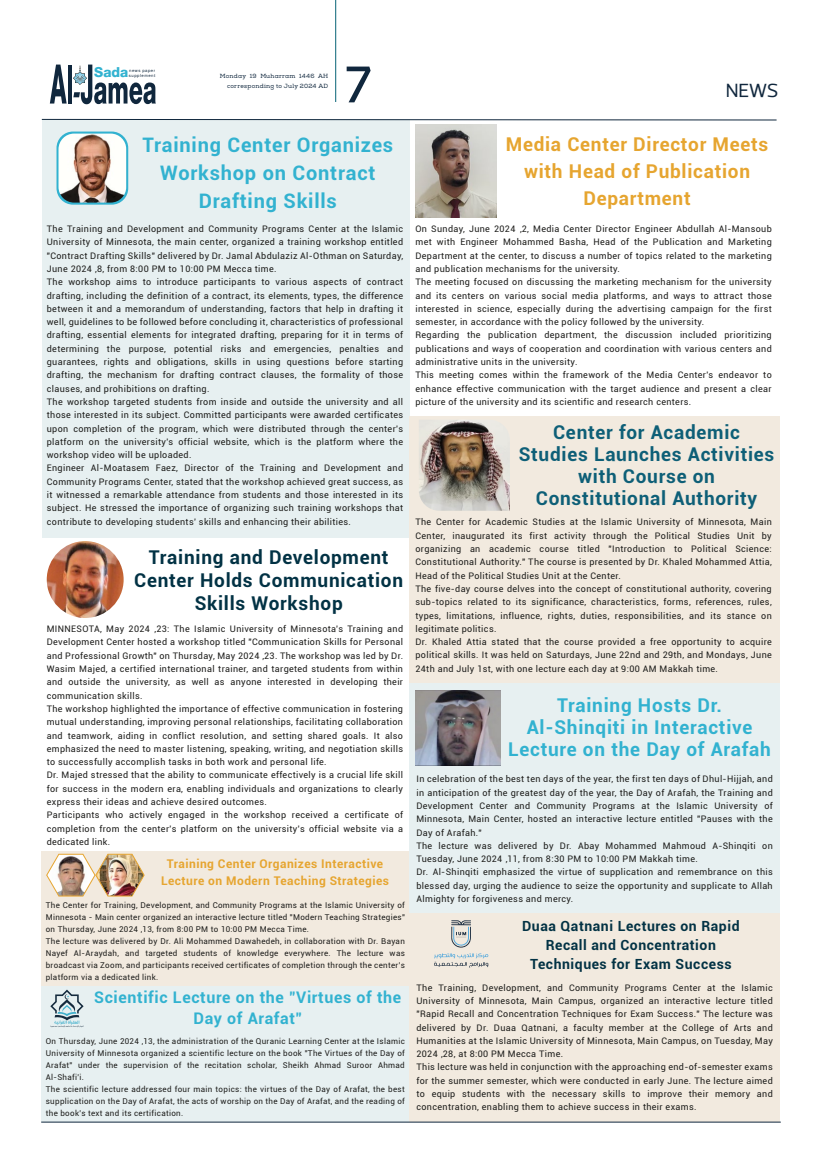
<style>
.page{position:relative;width:822px;height:1176px;background:#fff}
.page>*{position:absolute;margin:0;border:0;box-sizing:border-box;transform-origin:0 0}
.t1{font:51px "Gabriel Sans Cond Medium";color:#10273d}
.t2{font:29px "Somar";color:#10273d}
.t3{font:700 20px/28px "Roboto";letter-spacing:.04em;color:#32b2d0;text-align:center}
.t4{font:700 19px/22px "Roboto";letter-spacing:.04em;color:#0e5f77;text-align:center}
.t5{font:700 19px/22px "Roboto";letter-spacing:.04em;color:#32b2d0;text-align:center}
.t6{font:700 19px/23px "Roboto";letter-spacing:.04em;color:#023244;text-align:center}
.t7{font:700 19px/27px "Roboto";letter-spacing:.04em;color:#e6a530;text-align:center}
.t8{font:700 16px/21px "Roboto";letter-spacing:.04em;color:#32b2d0;text-align:center}
.t9{font:700 14px/19px "Roboto";letter-spacing:.04em;color:#023244;text-align:center}
.t10{font:800 13.8px "Almarai";color:#32b2d0}
.t11{font:700 12px/17px "Roboto";letter-spacing:.04em;color:#e6a530;text-align:center}
.t12{font:9px/13.3px "Roboto";letter-spacing:.04em;color:#1d1d1b}
.t13{font:8px/12px "Roboto";letter-spacing:.04em;color:#1d1d1b}
.t14{font:6px/10px "Nexa Slab";letter-spacing:.04em;color:#10273d;text-align:right}
.t15{font:4.2px/5.5px "Almarai";letter-spacing:.125em;color:#10273d}
</style>
<div class="page">
<div style="left:42px;top:119px;width:367px;height:419px;background:#e7f0f1"></div>
<div style="left:409px;top:416px;width:370px;height:269px;background:#f2eadf"></div>
<div style="left:409px;top:684px;width:370px;height:229px;background:#e7f0f1"></div>
<div style="left:409px;top:914px;width:370px;height:208px;background:#f2eadf"></div>
<div style="left:41px;top:851px;width:368px;height:135px;background:#f2eadf"></div>
<div style="left:41px;top:986px;width:368px;height:136px;background:#e7f0f1"></div>
<svg style="left:41px;top:118px;width:736px;height:3px"></svg>
<hr style="left:41px;top:1122px;width:740px;height:1px;background:#10273d">
<hr style="left:335px;top:0;width:1px;height:102px;background:#066376">
<svg style="left:50px;top:65px;width:17px;height:39px"></svg>
<hr style="left:68px;top:65px;width:4px;height:39px;background:#10273d">
<svg style="left:73px;top:65px;width:83px;height:39px"></svg>
<svg style="left:57px;top:132px;width:71px;height:73px"></svg>
<img style="left:59px;top:134px;width:67px;height:69px">
<img style="left:47px;top:541px;width:77px;height:77px;border-radius:38px">
<img style="left:415px;top:124px;width:82px;height:94px">
<img style="left:419px;top:420px;width:91px;height:91px">
<img style="left:415px;top:691px;width:85px;height:75px">
<svg style="left:434px;top:920px;width:54px;height:48px"></svg>
<img style="left:46px;top:854px;width:99px;height:43px">
<svg style="left:50px;top:990px;width:34px;height:38px"></svg>
<h3 class="t10" style="left:94px;top:62px;width:36px">Sada</h3>
<p class="t15" style="left:129px;top:67px;width:28px">news paper supplement</p>
<p class="t14" style="left:220px;top:71px;width:110px">Monday 19 Muharram 1446 AH corresponding to July 2024 AD</p>
<h1 class="t1" style="left:346px;top:55px;width:29px">7</h1>
<h3 class="t3" style="left:142px;top:130px;width:252px">Training Center Organizes<br>Workshop on Contract<br>Drafting Skills</h3>
<h2 class="t2" style="left:726px;top:76px;width:54px">NEWS</h2>
<h3 class="t7" style="left:506px;top:130px;width:264px">Media Center Director Meets with Head of Publication<br>Department</h3>
<p class="t12" style="left:47px;top:222px;width:358px">The Training and Development and Community Programs Center at the Islamic University of Minnesota, the main center, organized a training workshop entitled "Contract Drafting Skills" delivered by Dr. Jamal Abdulaziz Al-Othman on Saturday, June 2024 ,8, from 8:00 PM to 10:00 PM Mecca time.<br>The workshop aims to introduce participants to various aspects of contract drafting, including the definition of a contract, its elements, types, the difference between it and a memorandum of understanding, factors that help in drafting it well, guidelines to be followed before concluding it, characteristics of professional drafting, essential elements for integrated drafting, preparing for it in terms of determining the purpose, potential risks and emergencies, penalties and guarantees, rights and obligations, skills in using questions before starting drafting, the mechanism for drafting contract clauses, the formality of those clauses, and prohibitions on drafting.<br>The workshop targeted students from inside and outside the university and all those interested in its subject. Committed participants were awarded certificates upon completion of the program, which were distributed through the center's platform on the university's official website, which is the platform where the workshop video will be uploaded.<br>Engineer Al-Moatasem Faez, Director of the Training and Development and Community Programs Center, stated that the workshop achieved great success, as it witnessed a remarkable attendance from students and those interested in its subject. He stressed the importance of organizing such training workshops that contribute to developing students' skills and enhancing their abilities.</p>
<p class="t12" style="left:415px;top:222px;width:358px">On Sunday, June 2024 ,2, Media Center Director Engineer Abdullah Al-Mansoub met with Engineer Mohammed Basha, Head of the Publication and Marketing Department at the center, to discuss a number of topics related to the marketing and publication mechanisms for the university.<br>The meeting focused on discussing the marketing mechanism for the university and its centers on various social media platforms, and ways to attract those interested in science, especially during the advertising campaign for the first semester, in accordance with the policy followed by the university.<br>Regarding the publication department, the discussion included prioritizing publications and ways of cooperation and coordination with various centers and administrative units in the university.<br>This meeting comes within the framework of the Media Center's endeavor to enhance effective communication with the target audience and present a clear picture of the university and its scientific and research centers.</p>
<h3 class="t4" style="left:519px;top:421px;width:257px">Center for Academic<br>Studies Launches Activities with Course on<br>Constitutional Authority</h3>
<p class="t12" style="left:415px;top:515px;width:358px">The Center for Academic Studies at the Islamic University of Minnesota, Main Center, inaugurated its first activity through the Political Studies Unit by organizing an academic course titled "Introduction to Political Science:<br>Constitutional Authority." The course is presented by Dr. Khaled Mohammed Attia, Head of the Political Studies Unit at the Center.<br>The five-day course delves into the concept of constitutional authority, covering sub-topics related to its significance, characteristics, forms, references, rules, types, limitations, influence, rights, duties, responsibilities, and its stance on legitimate politics.<br>Dr. Khaled Attia stated that the course provided a free opportunity to acquire political skills. It was held on Saturdays, June 22nd and 29th, and Mondays, June 24th and July 1st, with one lecture each day at 9:00 AM Makkah time.</p>
<h3 class="t6" style="left:134px;top:545px;width:270px">Training and Development<br>Center Holds Communication<br>Skills Workshop</h3>
<p class="t12" style="left:47px;top:622px;width:358px">MINNESOTA, May 2024 ,23: The Islamic University of Minnesota's Training and Development Center hosted a workshop titled "Communication Skills for Personal and Professional Growth" on Thursday, May 2024 ,23. The workshop was led by Dr.<br>Wasim Majed, a certified international trainer, and targeted students from within and outside the university, as well as anyone interested in developing their communication skills.<br>The workshop highlighted the importance of effective communication in fostering mutual understanding, improving personal relationships, facilitating collaboration and teamwork, aiding in conflict resolution, and setting shared goals. It also emphasized the need to master listening, speaking, writing, and negotiation skills to successfully accomplish tasks in both work and personal life.<br>Dr. Majed stressed that the ability to communicate effectively is a crucial life skill for success in the modern era, enabling individuals and organizations to clearly express their ideas and achieve desired outcomes.<br>Participants who actively engaged in the workshop received a certificate of completion from the center's platform on the university's official website via a dedicated link.</p>
<h3 class="t5" style="left:508px;top:694px;width:264px">Training Hosts Dr.<br>Al-Shinqiti in Interactive<br>Lecture on the Day of Arafah</h3>
<p class="t12" style="left:416px;top:772px;width:358px">In celebration of the best ten days of the year, the first ten days of Dhul-Hijjah, and in anticipation of the greatest day of the year, the Day of Arafah, the Training and Development Center and Community Programs at the Islamic University of Minnesota, Main Center, hosted an interactive lecture entitled "Pauses with the Day of Arafah."<br>The lecture was delivered by Dr. Abay Mohammed Mahmoud A-Shinqiti on Tuesday, June 2024 ,11, from 8:30 PM to 10:00 PM Makkah time.<br>Dr. Al-Shinqiti emphasized the virtue of supplication and remembrance on this blessed day, urging the audience to seize the opportunity and supplicate to Allah Almighty for forgiveness and mercy.</p>
<h3 class="t11" style="left:161px;top:855px;width:229px">Training Center Organizes Interactive<br>Lecture on Modern Teaching Strategies</h3>
<p class="t13" style="left:46px;top:899px;width:361px">The Center for Training, Development, and Community Programs at the Islamic University of Minnesota - Main center organized an interactive lecture titled "Modern Teaching Strategies" on Thursday, June 2024 ,13, from 8:00 PM to 10:00 PM Mecca Time.<br>The lecture was delivered by Dr. Ali Mohammed Dawahedeh, in collaboration with Dr. Bayan Nayef Al-Araydah, and targeted students of knowledge everywhere. The lecture was broadcast via Zoom, and participants received certificates of completion through the center's platform via a dedicated link.</p>
<h3 class="t9" style="left:522px;top:916px;width:219px">Duaa Qatnani Lectures on Rapid<br>Recall and Concentration<br>Techniques for Exam Success</h3>
<h3 class="t8" style="left:94px;top:986px;width:309px">Scientific Lecture on the "Virtues of the<br>Day of Arafat"</h3>
<p class="t13" style="left:46px;top:1035px;width:361px">On Thursday, June 2024 ,13, the administration of the Quranic Learning Center at the Islamic University of Minnesota organized a scientific lecture on the book "The Virtues of the Day of Arafat" under the supervision of the recitation scholar, Sheikh Ahmad Suroor Ahmad Al-Shafi'i.<br>The scientific lecture addressed four main topics: the virtues of the Day of Arafat, the best supplication on the Day of Arafat, the acts of worship on the Day of Arafat, and the reading of the book's text and its certification.</p>
<p class="t12" style="left:416px;top:980px;width:358px">The Training, Development, and Community Programs Center at the Islamic University of Minnesota, Main Campus, organized an interactive lecture titled "Rapid Recall and Concentration Techniques for Exam Success." The lecture was delivered by Dr. Duaa Qatnani, a faculty member at the College of Arts and Humanities at the Islamic University of Minnesota, Main Campus, on Tuesday, May 2024 ,28, at 8:00 PM Mecca Time.<br>This lecture was held in conjunction with the approaching end-of-semester exams for the summer semester, which were conducted in early June. The lecture aimed to equip students with the necessary skills to improve their memory and concentration, enabling them to achieve success in their exams.</p>
</div>
